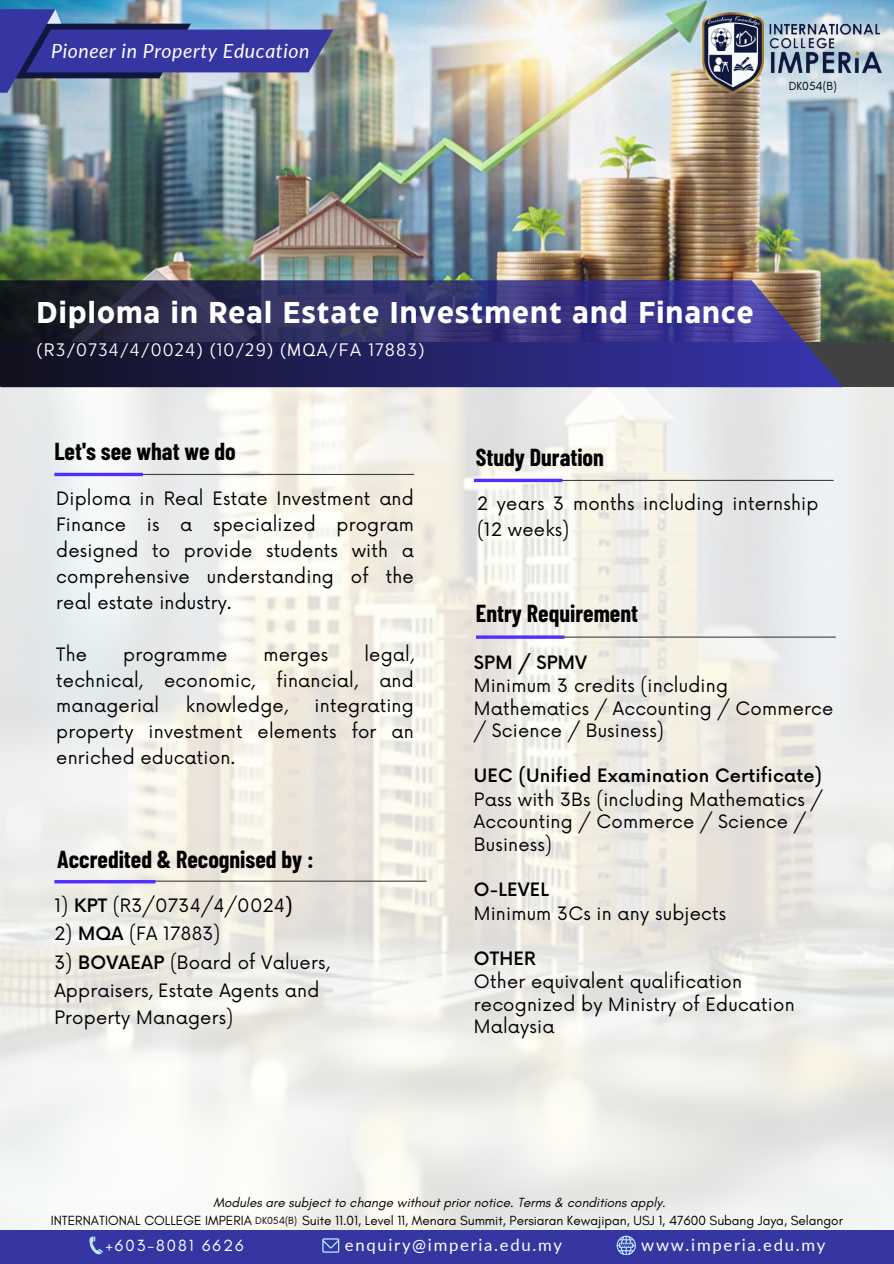
<style>
.page{position:relative;width:894px;height:1264px;background:#fff}
.page>*{position:absolute;margin:0;border:0;box-sizing:border-box;transform-origin:0 0}
.t1{font:700 30px "Eastman Grotesque";letter-spacing:.04em;color:#fff}
.t2{font:700 24px "Barlow Condensed";color:#000}
.t3{font:italic 19.5px "Lato";letter-spacing:.03em;color:#fff}
.t4{font:18px/25.8px "Now";letter-spacing:.01em;color:#000}
.t5{font:18px "Eastman Grotesque";letter-spacing:.065em;color:#fff}
.t6{font:16.65px "Lato";letter-spacing:.105em;color:#fff}
.t7{font:16.5px "Glacial Indifference";letter-spacing:.125em;color:#fff}
.t8{font:13.5px "Glacial Indifference";color:#000}
.t9{font:italic 13.5px "Glacial Indifference";color:#000}
.t10{font:12px "Glacial Indifference";color:#000}
.t11{font:10.5px "Glacial Indifference";color:#000}
.s1{font-weight:500}
</style>
<div class="page">
<img style="left:0;top:387px;width:893px;height:842px">
<img style="left:0;top:0;width:893px;height:342px">
<div style="left:0;top:342px;width:893px;height:45px;background:#414042"></div>
<svg style="left:0;top:280px;width:842px;height:107px;background:#2f2d65"></svg>
<img style="left:0;top:9px;width:333px;height:84px">
<div style="left:0;top:1229px;width:893px;height:34px;background:#3636a3"></div>
<svg style="left:89px;top:1236px;width:14px;height:18px"></svg>
<svg style="left:322px;top:1238px;width:17px;height:14px"></svg>
<svg style="left:616px;top:1235px;width:19px;height:19px"></svg>
<hr style="left:56px;top:474px;width:358px;height:1px;background:#414042">
<hr style="left:54px;top:473px;width:89px;height:3px;background:#512dff">
<hr style="left:477px;top:636px;width:358px;height:1px;background:#414042">
<hr style="left:476px;top:635px;width:88px;height:3px;background:#512dff">
<hr style="left:475px;top:480px;width:358px;height:1px;background:#414042">
<hr style="left:474px;top:479px;width:88px;height:3px;background:#512dff">
<hr style="left:56px;top:880px;width:370px;height:1px;background:#414042">
<hr style="left:54px;top:880px;width:101px;height:3px;background:#512dff">
<img style="left:697px;top:1px;width:193px;height:99px">
<h4 class="t3" style="left:51px;top:38px;width:260px">Pioneer in Property Education</h4>
<h5 class="t10" style="left:788px;top:78px;width:49px">DK054(B)</h5>
<h4 class="t1" style="left:37px;top:301px;width:718px">Diploma in Real Estate Investment and Finance</h4>
<h4 class="t5" style="left:37px;top:343px;width:389px">(R3/0734/4/0024) (10/29) (MQA/FA 17883)</h4>
<p class="t2" style="left:54px;top:436px;width:183px">Let's see what we do</p>
<p class="t4" style="left:56px;top:487px;width:359px;text-align:justify">Diploma in Real Estate Investment and Finance is a specialized program designed to provide students with a comprehensive understanding of the real estate industry.</p>
<h1 class="t4" style="left:56px;top:642px;width:32px">The</h1>
<h1 class="t4" style="left:123px;top:642px;width:106px">programme</h1>
<h1 class="t4" style="left:263px;top:642px;width:66px">merges</h1>
<h1 class="t4" style="left:56px;top:642px;width:359px;text-align:justify;text-indent:308px">legal, technical, economic, financial, and managerial</h1>
<h1 class="t4" style="left:186px;top:694px;width:103px">knowledge,</h1>
<h1 class="t4" style="left:56px;top:694px;width:359px;text-align:justify;text-indent:258px">integrating property investment elements for an enriched education.</h1>
<h4 class="t2" style="left:57px;top:843px;width:258px">Accredited &amp; Recognised by :</h4>
<p class="t4" style="left:54px;top:893px;width:239px">1) <span class="s1">KPT</span> (R3/0734/4/0024<span class="s1">)</span></p>
<p class="t4" style="left:54px;top:922px;width:167px">2) <span class="s1">MQA</span> (FA 17883)</p>
<p class="t4" style="left:54px;top:949px;width:276px;line-height:27.6px">3) <span class="s1">BOVAEAP</span> (Board of Valuers,<br>Appraisers, Estate Agents and<br>Property Managers)</p>
<h3 class="t2" style="left:475px;top:442px;width:130px">Study Duration</h3>
<h2 class="t4" style="left:477px;top:491px;width:343px">2 years 3 months including internship (12 weeks)</h2>
<h4 class="t2" style="left:476px;top:598px;width:164px">Entry Requirement</h4>
<h2 class="t4" style="left:474px;top:651px;width:361px;line-height:22.8px"><span class="s1">SPM / SPMV<br></span>Minimum 3 credits (including<br>Mathematics / Accounting / Commerce / Science / Business)</h2>
<p class="t4" style="left:474px;top:765px;width:350px;line-height:22.8px"><span class="s1">UEC (Unified Examination Certificate)<br></span>Pass with 3Bs (including Mathematics /<br>Accounting / Commerce / Science /<br>Business)</p>
<h2 class="t4" style="left:474px;top:878px;width:254px;line-height:23.7px"><span class="s1">O-LEVEL<br></span>Minimum 3Cs in any subjects</h2>
<h4 class="t4" style="left:474px;top:947px;width:322px;line-height:22.8px"><span class="s1">OTHER<br></span>Other equivalent qualification recognized by Ministry of Education<br>Malaysia</h4>
<p class="t9" style="left:213px;top:1193px;width:453px">Modules are subject to change without prior notice. Terms &amp; conditions apply.</p>
<p class="t8" style="left:51px;top:1211px;width:203px">INTERNATIONAL COLLEGE IMPERIA</p>
<p class="t11" style="left:255px;top:1213px;width:43px">DK054(B)</p>
<p class="t8" style="left:302px;top:1211px;width:542px">Suite 11.01, Level 11, Menara Summit, Persiaran Kewajipan, USJ 1, 47600 Subang Jaya, Selangor</p>
<p class="t7" style="left:105px;top:1234px;width:140px">+603-8081 6626</p>
<p class="t6" style="left:345px;top:1234px;width:219px">enquiry@imperia.edu.my</p>
<h4 class="t6" style="left:641px;top:1234px;width:186px">www.imperia.edu.my</h4>
</div>
